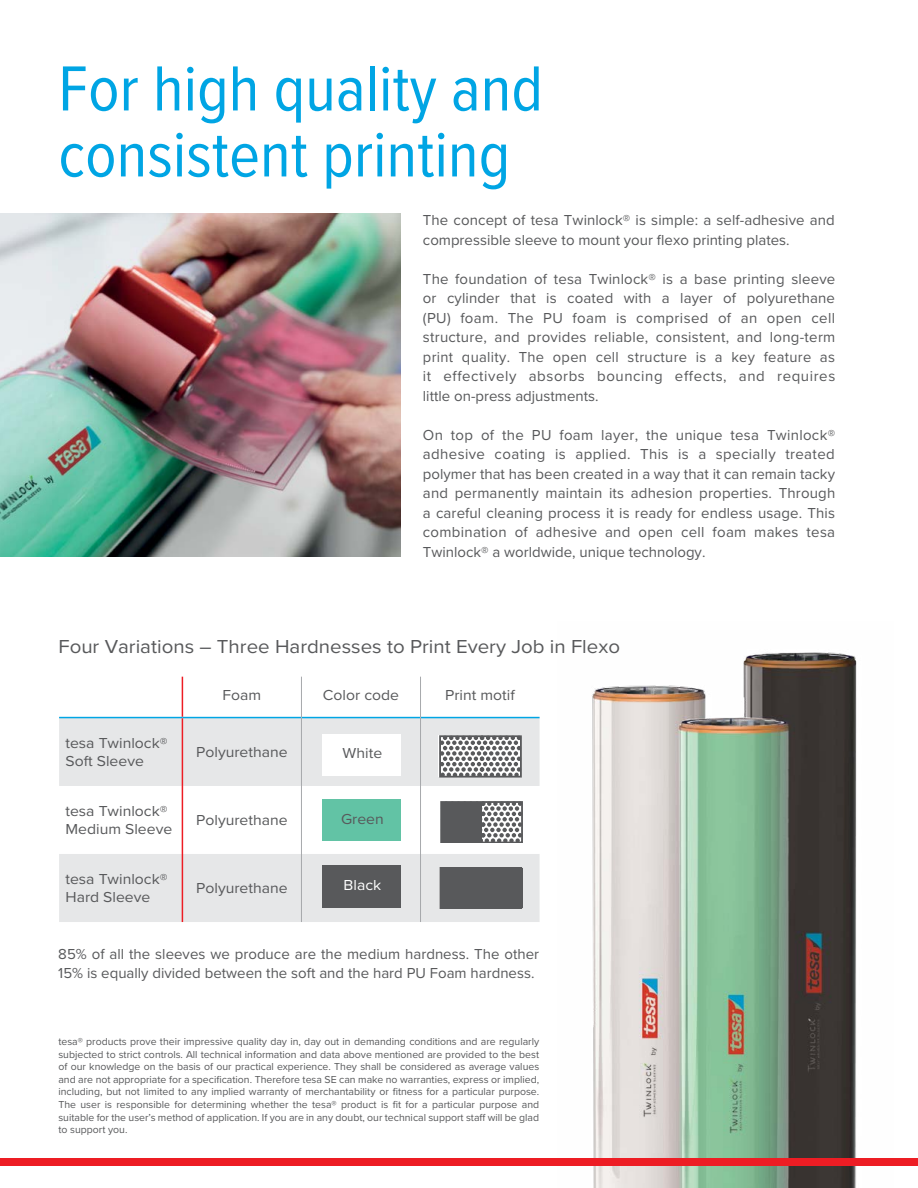
<style>
.page{position:relative;width:918px;height:1188px;background:#fff}
.page>*{position:absolute;margin:0;border:0;box-sizing:border-box;transform-origin:0 0}
.t1{font:66px/66px "Proxima Nova Cond";color:#00a5e4}
.t2{font:19.5px "Proxima Nova";color:#58595b;scale:1.05 1}
.t3{font:15px/19.5px "Proxima Nova";color:#58595b}
.t4{font:15px/18px "Proxima Nova";color:#58595b;scale:1.05 1}
.t5{font:15px "Proxima Nova";color:#fff;scale:1.05 1}
.t6{font:10.5px/12.6px "Proxima Nova";color:#58595b;text-align:justify}
</style>
<div class="page">
<svg style="left:59px;top:676px;width:481px;height:41px"></svg>
<svg style="left:59px;top:718px;width:481px;height:204px;fill:#e6e7e8"></svg>
<div style="left:182px;top:669px;width:119px;height:8px;background:#fff"></div>
<div style="left:301px;top:669px;width:120px;height:8px;background:#fff"></div>
<div style="left:421px;top:669px;width:119px;height:8px;background:#fff"></div>
<hr style="left:182px;top:677px;width:1px;height:40px;background:#ed1d24">
<hr style="left:59px;top:717px;width:123px;height:1px;background:#00a5e4">
<hr style="left:182px;top:717px;width:119px;height:1px;background:#00a5e4">
<hr style="left:302px;top:717px;width:118px;height:1px;background:#00a5e4">
<hr style="left:421px;top:717px;width:119px;height:1px;background:#00a5e4">
<hr style="left:182px;top:718px;width:1px;height:68px;background:#ed1d24">
<hr style="left:182px;top:786px;width:1px;height:68px;background:#ed1d24">
<hr style="left:182px;top:854px;width:1px;height:68px;background:#ed1d24">
<hr style="left:301px;top:677px;width:1px;height:41px;background:#a7a9ac">
<hr style="left:301px;top:718px;width:1px;height:68px;background:#a7a9ac">
<hr style="left:301px;top:786px;width:1px;height:68px;background:#a7a9ac">
<hr style="left:301px;top:854px;width:1px;height:68px;background:#a7a9ac">
<hr style="left:420px;top:677px;width:1px;height:41px;background:#a7a9ac">
<hr style="left:420px;top:718px;width:1px;height:68px;background:#a7a9ac">
<hr style="left:420px;top:786px;width:1px;height:68px;background:#a7a9ac">
<hr style="left:420px;top:854px;width:1px;height:68px;background:#a7a9ac">
<div style="left:323px;top:734px;width:78px;height:42px;background:#fff"></div>
<svg style="left:442px;top:738px;width:77px;height:36px"></svg>
<div style="left:439px;top:735px;width:83px;height:42px;border:2px solid #58595b"></div>
<svg style="left:443px;top:804px;width:77px;height:36px"></svg>
<div style="left:440px;top:801px;width:83px;height:42px;border:2px solid #58595b"></div>
<div style="left:440px;top:867px;width:82px;height:42px;border:2px solid #58595b"></div>
<div style="left:441px;top:868px;width:81px;height:39px;background:#58595b"></div>
<div style="left:323px;top:865px;width:78px;height:43px;background:#58595b"></div>
<div style="left:323px;top:799px;width:78px;height:42px;background:#62c3a5"></div>
<img style="left:557px;top:652px;width:336px;height:536px">
<img style="left:0;top:213px;width:400px;height:343px">
<div style="left:0;top:1158px;width:918px;height:7px;background:#ed1d24"></div>
<h1 class="t1" style="left:58px;top:53px;width:486px">For high quality and consistent printing</h1>
<p class="t3" style="left:423px;top:210px;width:413px">The concept of tesa Twinlock® is simple: a self-adhesive and compressible sleeve to mount your flexo printing plates.</p>
<p class="t3" style="left:423px;top:268px;width:414px;text-align:justify">The foundation of tesa Twinlock® is a base printing sleeve or cylinder that is coated with a layer of polyurethane (PU) foam. The PU foam is comprised of an open cell structure, and provides reliable, consistent, and long-term print quality. The open cell structure is a key feature as it effectively absorbs bouncing effects, and requires little on-press adjustments.</p>
<p class="t3" style="left:423px;top:424px;width:414px;text-align:justify">On top of the PU foam layer, the unique tesa Twinlock® adhesive coating is applied. This is a specially treated polymer that has been created in a way that it can remain tacky and permanently maintain its adhesion properties. Through a careful cleaning process it is ready for endless usage. This combination of adhesive and open cell foam makes tesa Twinlock® a worldwide, unique technology.</p>
<h2 class="t2" style="left:58px;top:632px;width:536px">Four Variations – Three Hardnesses to Print Every Job in Flexo</h2>
<p class="t4" style="left:223px;top:686px;width:38px">Foam</p>
<p class="t4" style="left:323px;top:686px;width:74px">Color code</p>
<p class="t4" style="left:445px;top:686px;width:68px">Print motif</p>
<p class="t4" style="left:65px;top:733px;width:99px">tesa Twinlock®<br>Soft Sleeve</p>
<p class="t4" style="left:196px;top:742px;width:89px">Polyurethane</p>
<p class="t4" style="left:65px;top:801px;width:103px">tesa Twinlock®<br>Medium Sleeve</p>
<p class="t4" style="left:196px;top:810px;width:89px">Polyurethane</p>
<p class="t4" style="left:65px;top:869px;width:99px">tesa Twinlock®<br>Hard Sleeve</p>
<p class="t4" style="left:196px;top:878px;width:89px">Polyurethane</p>
<p class="t4" style="left:343px;top:744px;width:39px">White</p>
<p class="t4" style="left:341px;top:809px;width:42px">Green</p>
<p class="t5" style="left:344px;top:874px;width:37px">Black</p>
<p class="t3" style="left:58px;top:943px;width:482px">85% of all the sleeves we produce are the medium hardness. The other<br>15% is equally divided between the soft and the hard PU Foam hardness.</p>
<p class="t6" style="left:58px;top:1035px;width:482px">tesa® products prove their impressive quality day in, day out in demanding conditions and are regularly subjected to strict controls. All technical information and data above mentioned are provided to the best of our knowledge on the basis of our practical experience. They shall be considered as average values and are not appropriate for a specification. Therefore tesa SE can make no warranties, express or implied, including, but not limited to any implied warranty of merchantability or fitness for a particular purpose.<br>The user is responsible for determining whether the tesa® product is fit for a particular purpose and suitable for the user’s method of application. If you are in any doubt, our technical support staff will be glad to support you.</p>
</div>
